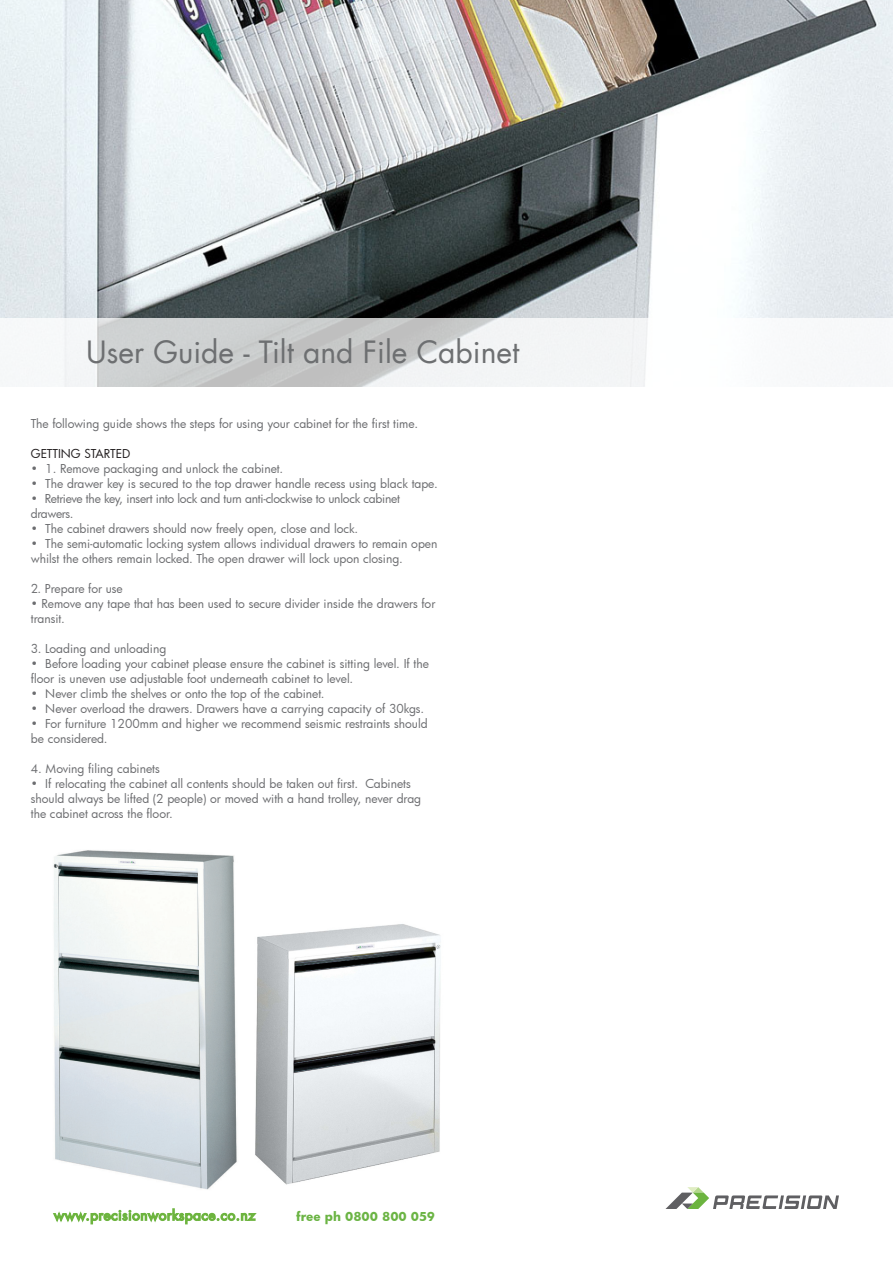
<style>
.page{position:relative;width:893px;height:1263px;background:#fff}
.page>*{position:absolute;margin:0;border:0;box-sizing:border-box;transform-origin:0 0}
.t1{font:30px "Futura LT";color:#6d6f71}
.t2{font:12px/15px "Futura";letter-spacing:-.005em;color:#6c6d70}
.t3{font:12px/15px "Futura";letter-spacing:-.025em;color:#6c6d70}
.t4{font:700 12px "Futura";letter-spacing:-.005em;color:#6bb444}
.t5{font:12px "Futura";color:#231f20}
</style>
<div class="page">
<svg style="left:665px;top:1187px;width:174px;height:22px"></svg>
<img style="left:0;top:0;width:893px;height:318px">
<svg style="left:0;top:318px;width:878px;height:69px;fill:#f3f4f5"></svg>
<svg style="left:53px;top:1208px;width:204px;height:17px"></svg>
<img style="left:255px;top:924px;width:186px;height:261px">
<img style="left:53px;top:850px;width:184px;height:340px">
<p class="t1" style="left:86px;top:333px;width:435px">User Guide - Tilt and File Cabinet</p>
<p class="t2" style="left:31px;top:415px;width:389px">The following guide shows the steps for using your cabinet for the first time.</p>
<p class="t5" style="left:31px;top:445px;width:101px">GETTING STARTED</p>
<p class="t2" style="left:31px;top:460px;width:254px">• 1. Remove packaging and unlock the cabinet.</p>
<p class="t2" style="left:31px;top:475px;width:409px">• The drawer key is secured to the top drawer handle recess using black tape.</p>
<p class="t3" style="left:31px;top:490px;width:371px">• Retrieve the key, insert into lock and turn anti-clockwise to unlock cabinet drawers.</p>
<p class="t2" style="left:31px;top:520px;width:329px">• The cabinet drawers should now freely open, close and lock.</p>
<p class="t2" style="left:31px;top:535px;width:408px">• The semi-automatic locking system allows individual drawers to remain open whilst the others remain locked. The open drawer will lock upon closing.</p>
<p class="t2" style="left:31px;top:580px;width:93px">2. Prepare for use</p>
<p class="t2" style="left:31px;top:595px;width:406px">• Remove any tape that has been used to secure divider inside the drawers for transit.</p>
<p class="t2" style="left:31px;top:640px;width:137px">3. Loading and unloading</p>
<p class="t2" style="left:31px;top:655px;width:400px">• Before loading your cabinet please ensure the cabinet is sitting level. If the floor is uneven use adjustable foot underneath cabinet to level.</p>
<p class="t2" style="left:31px;top:685px;width:295px">• Never climb the shelves or onto the top of the cabinet.</p>
<p class="t2" style="left:31px;top:700px;width:395px">• Never overload the drawers. Drawers have a carrying capacity of 30kgs.</p>
<p class="t2" style="left:31px;top:715px;width:398px">• For furniture 1200mm and higher we recommend seismic restraints should be considered.</p>
<p class="t2" style="left:31px;top:760px;width:131px">4. Moving filing cabinets</p>
<p class="t2" style="left:31px;top:775px;width:392px">• If relocating the cabinet all contents should be taken out first. Cabinets should always be lifted (2 people) or moved with a hand trolley, never drag the cabinet across the floor.</p>
<p class="t4" style="left:296px;top:1208px;width:140px">free ph 0800 800 059</p>
</div>
